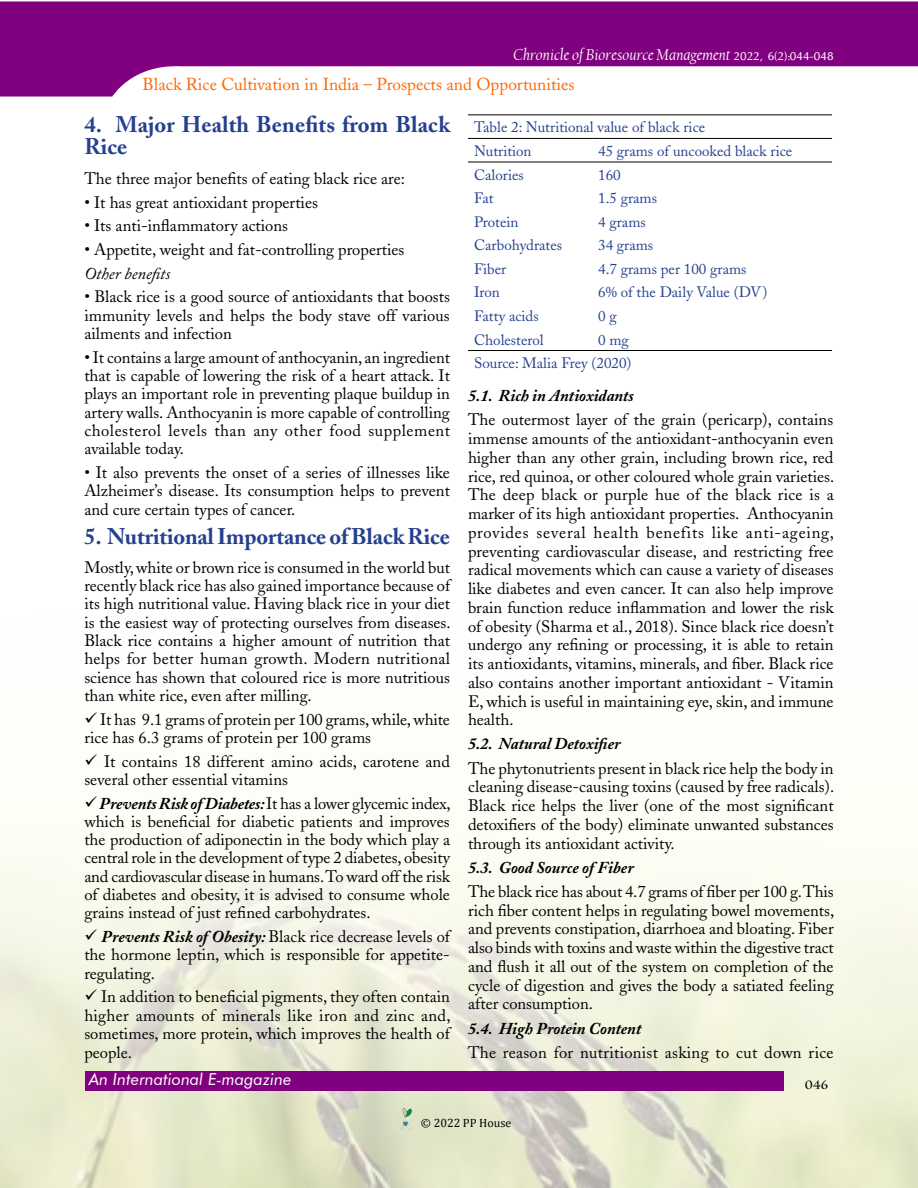
<style>
.page{position:relative;width:918px;height:1188px;background:#fff}
.page>*{position:absolute;margin:0;border:0;box-sizing:border-box;transform-origin:0 0}
.Normal__Web{font:700 22.5px/22.5px "Adobe Caslon";color:#25408f}
.t1{font:17.25px "Adobe Caslon";color:#f60}
.Normal__Web-2{font:16.5px/18.8px "Adobe Caslon";color:#000;text-align:justify}
.List_Paragraph{font:16.5px/18.3px "Adobe Caslon";color:#000;text-align:justify}
.t2{font:italic 700 16.5px "Adobe Caslon";color:#000}
.t3{font:italic 16.5px "Californian FB";color:#fff}
.Normal__Web-3{font:16.5px "Adobe Caslon";letter-spacing:.02em;color:#000}
.t4{font:italic 16.5px "Futura BT";color:#fff}
.Normal__Web-4{font:italic 16.5px "Adobe Caslon";color:#000}
.Body_Text_3{font:15px "Adobe Caslon";color:#25408f}
.t5{font:12px "Cambria";color:#000}
.t6{font:700 12px "Charlemagne Std";color:#000}
.s1{font-family:"MLB TT Revathi Normal";font-style:normal;font-size:13.5px}
.s2{font-weight:700;font-style:italic}
</style>
<div class="page">
<img style="left:0;top:836px;width:918px;height:352px">
<svg style="left:0;top:2px;width:918px;height:95px;fill:#800080"></svg>
<div style="left:85px;top:1071px;width:699px;height:20px;background:#800080"></div>
<img style="left:402px;top:1109px;width:11px;height:22px">
<hr style="left:468px;top:114px;width:124px;height:1px;background:#000">
<hr style="left:592px;top:114px;width:240px;height:1px;background:#000">
<hr style="left:468px;top:138px;width:124px;height:1px;background:#000">
<hr style="left:592px;top:138px;width:240px;height:1px;background:#000">
<hr style="left:468px;top:162px;width:124px;height:1px;background:#000">
<hr style="left:592px;top:162px;width:240px;height:1px;background:#000">
<hr style="left:468px;top:350px;width:124px;height:1px;background:#000">
<hr style="left:592px;top:350px;width:240px;height:1px;background:#000">
<p class="t3" style="left:514px;top:45px;width:321px">Chronicle of Bioresource Management <span class="s1">2022, 6(2):044-048</span></p>
<p class="t1" style="left:143px;top:74px;width:434px">Black Rice Cultivation in India – Prospects and Opportunities</p>
<p class="Normal__Web" style="left:84px;top:113px;width:367px">4. Major Health Benefits from Black<br>Rice</p>
<p class="Normal__Web-2" style="left:84px;top:169px;width:322px">The three major benefits of eating black rice are:</p>
<p class="Normal__Web-2" style="left:84px;top:193px;width:235px">• It has great antioxidant properties</p>
<p class="Normal__Web-2" style="left:84px;top:217px;width:205px">• Its anti-inflammatory actions</p>
<p class="Normal__Web-2" style="left:84px;top:240px;width:322px">• Appetite, weight and fat-controlling properties</p>
<p class="Normal__Web-4" style="left:84px;top:264px;width:87px">Other benefits</p>
<p class="Normal__Web-2" style="left:84px;top:288px;width:367px;line-height:18.3px">• Black rice is a good source of antioxidants that boosts immunity levels and helps the body stave off various ailments and infection</p>
<p class="Normal__Web-2" style="left:84px;top:348px;width:367px;line-height:18.3px">• It contains a large amount of anthocyanin, an ingredient that is capable of lowering the risk of a heart attack. It plays an important role in preventing plaque buildup in artery walls. Anthocyanin is more capable of controlling cholesterol levels than any other food supplement available today.</p>
<p class="Normal__Web-2" style="left:84px;top:463px;width:367px;line-height:18.3px">• It also prevents the onset of a series of illnesses like Alzheimer’s disease. Its consumption helps to prevent and cure certain types of cancer.</p>
<p class="Normal__Web" style="left:84px;top:525px;width:367px">5. Nutritional Importance of Black Rice</p>
<p class="Normal__Web-2" style="left:84px;top:558px;width:368px;line-height:18.3px">Mostly, white or brown rice is consumed in the world but recently black rice has also gained importance because of its high nutritional value. Having black rice in your diet is the easiest way of protecting ourselves from diseases.<br>Black rice contains a higher amount of nutrition that helps for better human growth. Modern nutritional science has shown that coloured rice is more nutritious than white rice, even after milling.</p>
<p class="Normal__Web-2" style="left:84px;top:710px;width:367px;line-height:18.3px">✓ It has 9.1 grams of protein per 100 grams, while, white rice has 6.3 grams of protein per 100 grams</p>
<p class="Normal__Web-2" style="left:84px;top:752px;width:367px;line-height:18.3px">✓ It contains 18 different amino acids, carotene and several other essential vitamins</p>
<p class="List_Paragraph" style="left:84px;top:794px;width:368px">✓<span class="s2">Prevents Risk of Diabetes:</span> It has a lower glycemic index, which is beneficial for diabetic patients and improves the production of adiponectin in the body which play a central role in the development of type 2 diabetes, obesity and cardiovascular disease in humans. To ward off the risk of diabetes and obesity, it is advised to consume whole grains instead of just refined carbohydrates.</p>
<p class="List_Paragraph" style="left:84px;top:928px;width:367px">✓ <span class="s2">Prevents Risk of Obesity:</span> Black rice decrease levels of the hormone leptin, which is responsible for appetite&shy;regulating.</p>
<p class="Normal__Web-2" style="left:84px;top:988px;width:368px">✓ In addition to beneficial pigments, they often contain higher amounts of minerals like iron and zinc and, sometimes, more protein, which improves the health of people.</p>
<p class="t4" style="left:89px;top:1069px;width:204px">An International E-magazine</p>
<p class="Body_Text_3" style="left:474px;top:119px;width:233px">Table 2: Nutritional value of black rice</p>
<p class="Body_Text_3" style="left:474px;top:142px;width:59px">Nutrition</p>
<p class="Body_Text_3" style="left:598px;top:142px;width:196px">45 grams of uncooked black rice</p>
<p class="Body_Text_3" style="left:474px;top:166px;width:51px">Calories</p>
<p class="Body_Text_3" style="left:598px;top:166px;width:24px">160</p>
<p class="Body_Text_3" style="left:474px;top:189px;width:21px">Fat</p>
<p class="Body_Text_3" style="left:598px;top:189px;width:60px">1.5 grams</p>
<p class="Body_Text_3" style="left:474px;top:213px;width:46px">Protein</p>
<p class="Body_Text_3" style="left:598px;top:213px;width:49px">4 grams</p>
<p class="Body_Text_3" style="left:474px;top:236px;width:90px">Carbohydrates</p>
<p class="Body_Text_3" style="left:598px;top:236px;width:57px">34 grams</p>
<p class="Body_Text_3" style="left:474px;top:260px;width:34px">Fiber</p>
<p class="Body_Text_3" style="left:598px;top:260px;width:150px">4.7 grams per 100 grams</p>
<p class="Body_Text_3" style="left:474px;top:283px;width:27px">Iron</p>
<p class="Body_Text_3" style="left:598px;top:283px;width:171px">6% of the Daily Value (DV)</p>
<p class="Body_Text_3" style="left:474px;top:307px;width:66px">Fatty acids</p>
<p class="Body_Text_3" style="left:598px;top:307px;width:20px">0 g</p>
<p class="Body_Text_3" style="left:474px;top:331px;width:71px">Cholesterol</p>
<p class="Body_Text_3" style="left:598px;top:331px;width:32px">0 mg</p>
<p class="Body_Text_3" style="left:474px;top:354px;width:159px">Source: Malia Frey (2020)</p>
<p class="t2" style="left:468px;top:386px;width:167px">5.1. Rich in Antioxidants</p>
<p class="Normal__Web-2" style="left:468px;top:411px;width:368px">The outermost layer of the grain (pericarp), contains immense amounts of the antioxidant-anthocyanin even higher than any other grain, including brown rice, red rice, red quinoa, or other coloured whole grain varieties.<br>The deep black or purple hue of the black rice is a marker of its high antioxidant properties. Anthocyanin provides several health benefits like anti-ageing, preventing cardiovascular disease, and restricting free radical movements which can cause a variety of diseases like diabetes and even cancer. It can also help improve brain function reduce inflammation and lower the risk of obesity (Sharma et al., 2018). Since black rice doesn’t undergo any refining or processing, it is able to retain its antioxidants, vitamins, minerals, and fiber. Black rice also contains another important antioxidant - Vitamin E, which is useful in maintaining eye, skin, and immune health.</p>
<p class="t2" style="left:468px;top:735px;width:154px">5.2. Natural Detoxifier</p>
<p class="Normal__Web-2" style="left:468px;top:759px;width:368px">The phytonutrients present in black rice help the body in cleaning disease-causing toxins (caused by free radicals).<br>Black rice helps the liver (one of the most significant detoxifiers of the body) eliminate unwanted substances through its antioxidant activity.</p>
<p class="t2" style="left:468px;top:858px;width:167px">5.3. Good Source of Fiber</p>
<p class="Normal__Web-2" style="left:468px;top:882px;width:368px">The black rice has about 4.7 grams of fiber per 100 g. This rich fiber content helps in regulating bowel movements, and prevents constipation, diarrhoea and bloating. Fiber also binds with toxins and waste within the digestive tract and flush it all out of the system on completion of the cycle of digestion and gives the body a satiated feeling after consumption.</p>
<p class="t2" style="left:468px;top:1019px;width:175px">5.4. High Protein Content</p>
<p class="Normal__Web-3" style="left:468px;top:1042px;width:367px">The reason for nutritionist asking to cut down rice</p>
<p class="t6" style="left:805px;top:1078px;width:25px">046</p>
<p class="t5" style="left:421px;top:1116px;width:92px">© 2022 PP House</p>
</div>
